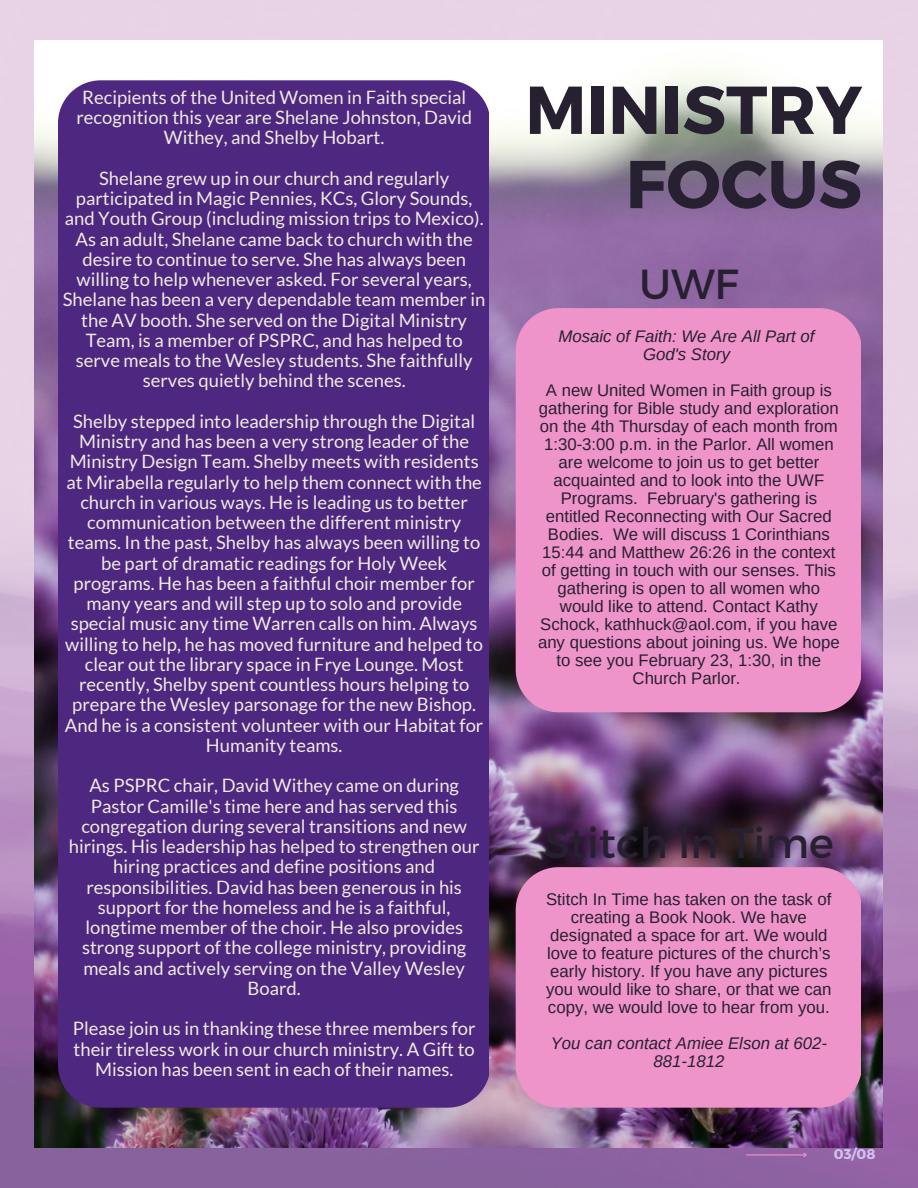
<style>
.page{position:relative;width:918px;height:1188px;background:#fff}
.page>*{position:absolute;margin:0;border:0;box-sizing:border-box;transform-origin:0 0}
.t1{font:700 67.5px/74.2px "Montserrat";color:#272030;text-align:right}
.t2{font:42px "Montserrat";color:#272030}
.t3{font:18.45px/20.2px "Lato";color:#efebe2;text-align:center}
.t4{font:16.8px/18px "Arimo";color:#272030;text-align:center}
.t5{font:italic 16.8px/18px "Arimo";color:#272030;text-align:center}
.t6{font:700 14.1px "Montserrat";color:#d0c3f1}
</style>
<div class="page">
<img style="left:0;top:0;width:918px;height:1188px">
<img style="left:35px;top:40px;width:848px;height:1107px">
<hr style="left:747px;top:1154px;width:59px;height:1px;background:#ef94ca">
<svg style="left:802px;top:1152px;width:6px;height:6px"></svg>
<div style="left:516px;top:308px;width:345px;height:404px;background:#ef94ca"></div>
<div style="left:58px;top:80px;width:430px;height:1028px;background:#4e2780"></div>
<div style="left:516px;top:867px;width:345px;height:241px;background:#ef94ca"></div>
<p class="t3" style="left:76px;top:87px;width:397px">Recipients of the United Women in Faith special recognition this year are Shelane Johnston, David<br>Withey, and Shelby Hobart.</p>
<p class="t3" style="left:63px;top:168px;width:424px">Shelane grew up in our church and regularly participated in Magic Pennies, KCs, Glory Sounds, and Youth Group (including mission trips to Mexico).<br>As an adult, Shelane came back to church with the desire to continue to serve. She has always been willing to help whenever asked. For several years, Shelane has been a very dependable team member in the AV booth. She served on the Digital Ministry Team, is a member of PSPRC, and has helped to serve meals to the Wesley students. She faithfully serves quietly behind the scenes.</p>
<p class="t3" style="left:65px;top:411px;width:420px">Shelby stepped into leadership through the Digital Ministry and has been a very strong leader of the Ministry Design Team. Shelby meets with residents at Mirabella regularly to help them connect with the church in various ways. He is leading us to better communication between the different ministry teams. In the past, Shelby has always been willing to be part of dramatic readings for Holy Week programs. He has been a faithful choir member for many years and will step up to solo and provide special music any time Warren calls on him. Always willing to help, he has moved furniture and helped to clear out the library space in Frye Lounge. Most recently, Shelby spent countless hours helping to prepare the Wesley parsonage for the new Bishop.<br>And he is a consistent volunteer with our Habitat for Humanity teams.</p>
<p class="t3" style="left:69px;top:775px;width:412px">As PSPRC chair, David Withey came on during Pastor Camille's time here and has served this congregation during several transitions and new hirings. His leadership has helped to strengthen our hiring practices and define positions and responsibilities. David has been generous in his support for the homeless and he is a faithful, longtime member of the choir. He also provides strong support of the college ministry, providing meals and actively serving on the Valley Wesley Board.</p>
<p class="t3" style="left:73px;top:1018px;width:404px">Please join us in thanking these three members for their tireless work in our church ministry. A Gift to<br>Mission has been sent in each of their names.</p>
<h1 class="t1" style="left:525px;top:69px;width:338px">MINISTRY<br>FOCUS</h1>
<h2 class="t2" style="left:639px;top:257px;width:101px">UWF</h2>
<p class="t5" style="left:559px;top:327px;width:258px">Mosaic of Faith: We Are All Part of<br>God's Story</p>
<p class="t4" style="left:538px;top:381px;width:303px">A new United Women in Faith group is gathering for Bible study and exploration on the 4th Thursday of each month from 1:30-3:00 p.m. in the Parlor. All women are welcome to join us to get better acquainted and to look into the UWF Programs. February's gathering is entitled Reconnecting with Our Sacred Bodies. We will discuss 1 Corinthians 15:44 and Matthew 26:26 in the context of getting in touch with our senses. This gathering is open to all women who would like to attend. Contact Kathy Schock, kathhuck@aol.com, if you have any questions about joining us. We hope to see you February 23, 1:30, in the Church Parlor.</p>
<h2 class="t2" style="left:544px;top:816px;width:292px">Stitch in Time</h2>
<p class="t4" style="left:546px;top:890px;width:287px">Stitch In Time has taken on the task of creating a Book Nook. We have designated a space for art. We would love to feature pictures of the church’s early history. If you have any pictures you would like to share, or that we can copy, we would love to hear from you.</p>
<p class="t5" style="left:551px;top:1034px;width:278px">You can contact Amiee Elson at 602-<br>881-1812</p>
<p class="t6" style="left:834px;top:1145px;width:43px">03/08</p>
</div>
